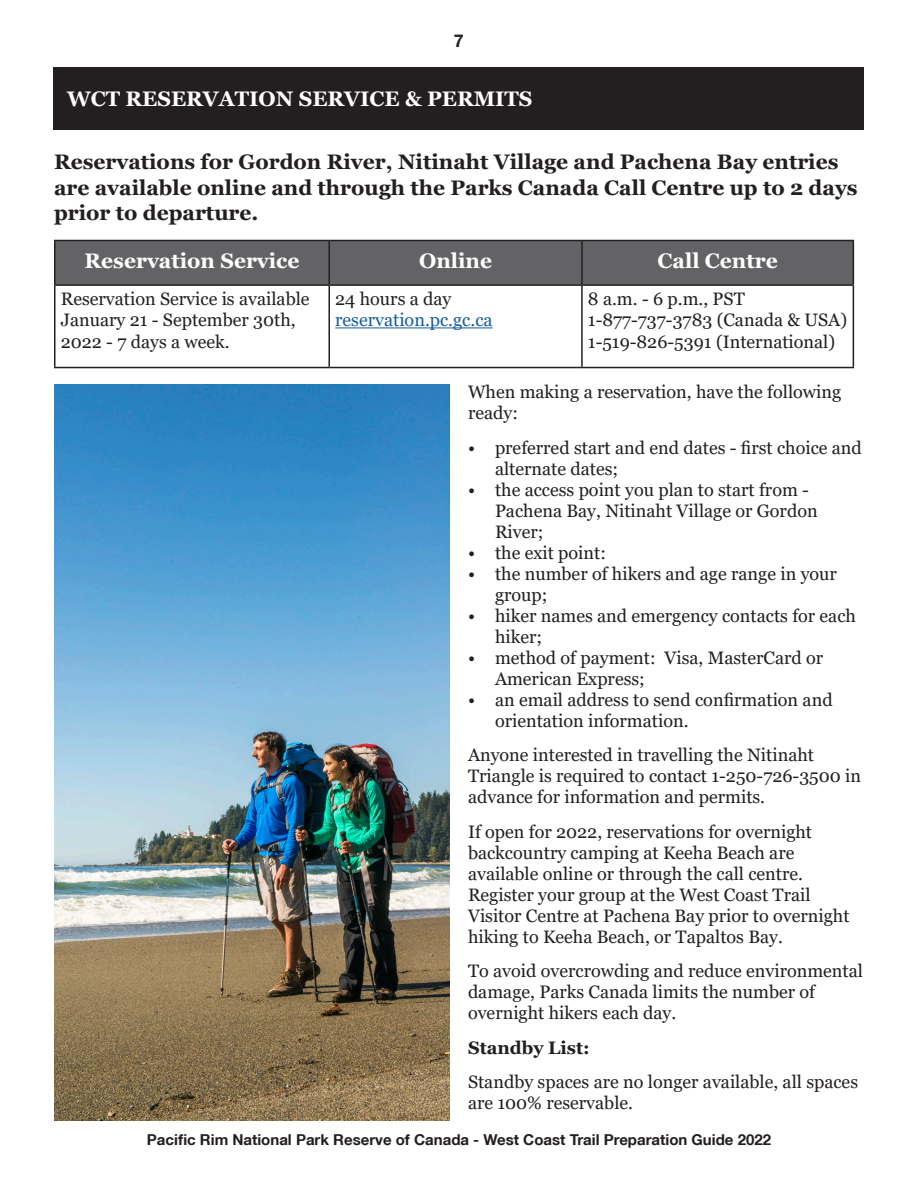
<style>
.page{position:relative;width:918px;height:1188px;background:#fff}
.page>*{position:absolute;margin:0;border:0;box-sizing:border-box;transform-origin:0 0}
.t1{font:700 21px/25.5px "Georgia";color:#231f20}
.t2{font:700 21px "Georgia";color:#fff}
.t3{font:18px/21px "Georgia";color:#231f20}
.t4{font:18px "Georgia";color:#175d9e}
.t5{font:700 18px "Georgia";color:#231f20}
.t6{font:700 18px "Helvetica Neue LT";color:#231f20}
.t7{font:700 15px "Helvetica Neue LT";color:#231f20}
</style>
<div class="page">
<div style="left:54px;top:68px;width:810px;height:62px;background:#231f20"></div>
<div style="left:56px;top:241px;width:797px;height:43px;background:#636366"></div>
<hr style="left:54px;top:286px;width:2px;height:81px;background:#231f20">
<hr style="left:328px;top:286px;width:2px;height:81px;background:#231f20">
<hr style="left:581px;top:286px;width:2px;height:81px;background:#231f20">
<hr style="left:853px;top:286px;width:1px;height:81px;background:#231f20">
<hr style="left:54px;top:367px;width:275px;height:1px;background:#231f20">
<hr style="left:329px;top:367px;width:253px;height:1px;background:#231f20">
<hr style="left:582px;top:367px;width:272px;height:1px;background:#231f20">
<hr style="left:54px;top:240px;width:275px;height:1px;background:#231f20">
<hr style="left:54px;top:241px;width:2px;height:43px;background:#231f20">
<hr style="left:54px;top:284px;width:275px;height:2px;background:#231f20">
<hr style="left:329px;top:240px;width:253px;height:1px;background:#231f20">
<hr style="left:328px;top:241px;width:2px;height:43px;background:#231f20">
<hr style="left:329px;top:284px;width:253px;height:2px;background:#231f20">
<hr style="left:582px;top:240px;width:272px;height:1px;background:#231f20">
<hr style="left:581px;top:241px;width:2px;height:43px;background:#231f20">
<hr style="left:853px;top:241px;width:1px;height:43px;background:#231f20">
<hr style="left:582px;top:284px;width:272px;height:2px;background:#231f20">
<hr style="left:335px;top:327px;width:158px;height:1px;background:#175d9e">
<img style="left:54px;top:384px;width:396px;height:736px">
<p class="t6" style="left:454px;top:30px;width:12px">7</p>
<p class="t2" style="left:67px;top:86px;width:467px">WCT RESERVATION SERVICE &amp; PERMITS</p>
<p class="t1" style="left:54px;top:149px;width:805px">Reservations for Gordon River, Nitinaht Village and Pachena Bay entries are available online and through the Parks Canada Call Centre up to 2 days prior to departure.</p>
<p class="t2" style="left:85px;top:248px;width:216px">Reservation Service</p>
<p class="t2" style="left:419px;top:248px;width:74px">Online</p>
<p class="t2" style="left:658px;top:248px;width:122px">Call Centre</p>
<p class="t3" style="left:61px;top:288px;width:250px;line-height:21.6px">Reservation Service is available<br>January 21 - September 30th,<br>2022 - 7 days a week.</p>
<p class="t3" style="left:335px;top:288px;width:118px">24 hours a day</p>
<p class="t3" style="left:588px;top:288px;width:158px">8 a.m. - 6 p.m., PST</p>
<p class="t3" style="left:588px;top:310px;width:261px">1-877-737-3783 (Canada &amp; USA)</p>
<p class="t3" style="left:588px;top:332px;width:249px">1-519-826-5391 (International)</p>
<p class="t3" style="left:468px;top:382px;width:375px">When making a reservation, have the following ready:</p>
<p class="t3" style="left:495px;top:437px;width:368px;text-indent:-27px">• preferred start and end dates - first choice and alternate dates;</p>
<p class="t3" style="left:495px;top:479px;width:324px;text-indent:-27px">• the access point you plan to start from -<br>Pachena Bay, Nitinaht Village or Gordon<br>River;</p>
<p class="t3" style="left:468px;top:542px;width:140px">• the exit point:</p>
<p class="t3" style="left:495px;top:563px;width:343px;text-indent:-27px">• the number of hikers and age range in your group;</p>
<p class="t3" style="left:495px;top:605px;width:363px;text-indent:-27px">• hiker names and emergency contacts for each hiker;</p>
<p class="t3" style="left:495px;top:647px;width:330px;text-indent:-27px">• method of payment: Visa, MasterCard or<br>American Express;</p>
<p class="t3" style="left:495px;top:689px;width:339px;text-indent:-27px">• an email address to send confirmation and orientation information.</p>
<p class="t3" style="left:468px;top:745px;width:395px">Anyone interested in travelling the Nitinaht<br>Triangle is required to contact 1-250-726-3500 in advance for information and permits.</p>
<p class="t3" style="left:468px;top:821px;width:383px">If open for 2022, reservations for overnight backcountry camping at Keeha Beach are available online or through the call centre.<br>Register your group at the West Coast Trail Visitor Centre at Pachena Bay prior to overnight hiking to Keeha Beach, or Tapaltos Bay.</p>
<p class="t3" style="left:468px;top:961px;width:397px">To avoid overcrowding and reduce environmental damage, Parks Canada limits the number of overnight hikers each day.</p>
<p class="t5" style="left:468px;top:1036px;width:123px">Standby List:</p>
<p class="t3" style="left:468px;top:1072px;width:392px">Standby spaces are no longer available, all spaces are 100% reservable.</p>
<p class="t4" style="left:335px;top:309px;width:159px">reservation.pc.gc.ca</p>
<p class="t7" style="left:147px;top:1130px;width:626px">Pacific Rim National Park Reserve of Canada - West Coast Trail Preparation Guide 2022</p>
</div>
